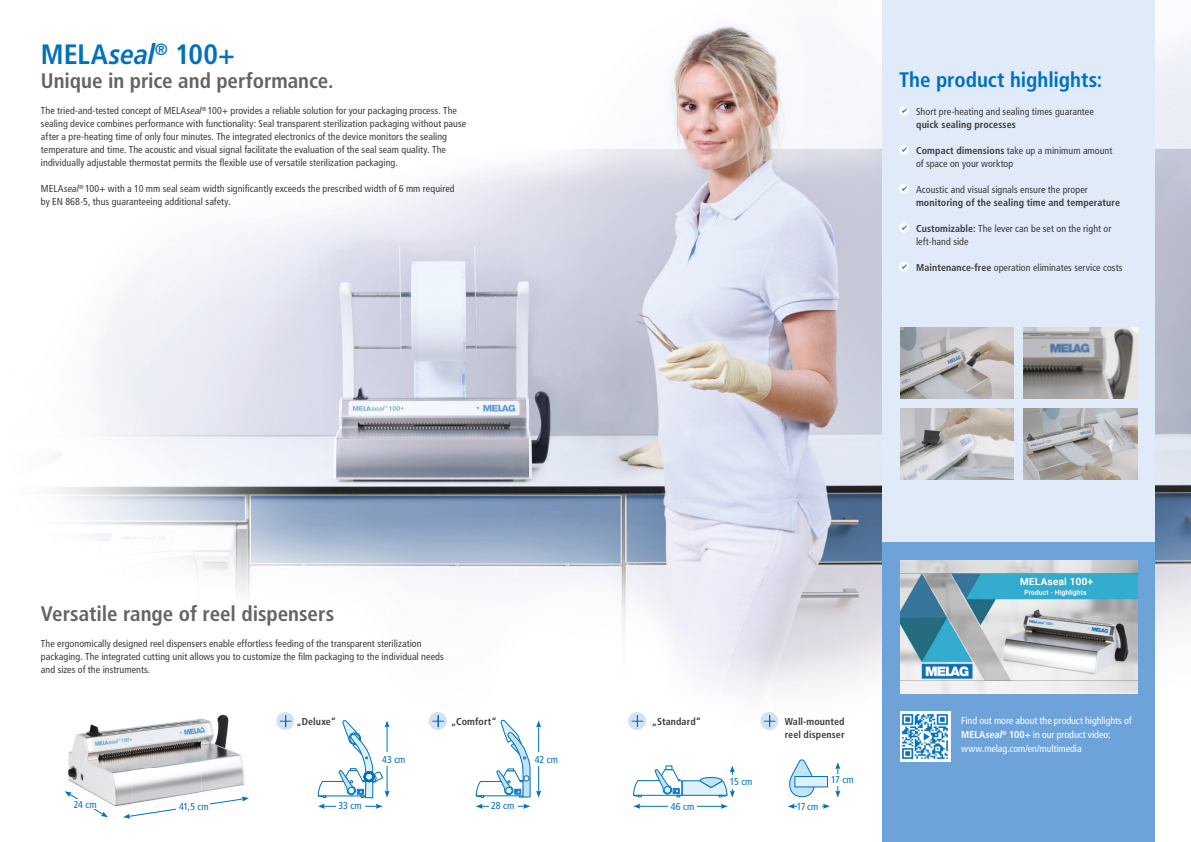
<style>
.page{position:relative;width:1191px;height:842px;background:#fff}
.page>*{position:absolute;margin:0;border:0;box-sizing:border-box;transform-origin:0 0}
.t1{font:700 condensed 28px "Frutiger LT Pro";color:#0071bb}
.t2{font:700 condensed 21px "Frutiger LT Pro";letter-spacing:-.005em;color:#646463}
.t3{font:700 condensed 21px "Frutiger LT Pro";letter-spacing:-.005em;color:#0071bb}
.t4{font:condensed 10px/13px "Frutiger LT Pro";letter-spacing:.005em;color:#3d3d3c}
.t5{font:700 condensed 10px/13px "Frutiger LT Pro";letter-spacing:.01em;color:#3d3d3c}
.t6{font:condensed 10px/14px "Frutiger LT Pro";letter-spacing:-.005em;color:#fff}
.t7{font:condensed 10px "Frutiger LT Pro";letter-spacing:.005em;color:#0071bb}
.s1{font-style:italic}
.s2{font-weight:700}
.s3{font-weight:700;font-style:italic}
</style>
<div class="page">
<img style="left:56px;top:25px;width:826px;height:784px">
<img style="left:1155px;top:44px;width:36px;height:597px">
<div style="left:882px;top:0;width:273px;height:842px;background:#e1eaf8"></div>
<div style="left:882px;top:543px;width:273px;height:299px;background:#6da3d8"></div>
<img style="left:900px;top:711px;width:50px;height:51px">
<img style="left:900px;top:560px;width:237px;height:134px">
<svg style="left:899px;top:106px;width:10px;height:10px"></svg>
<div style="left:899px;top:145px;width:10px;height:10px;background:#fff;border-radius:50%"></div>
<svg style="left:902px;top:147px;width:5px;height:5px"></svg>
<div style="left:899px;top:184px;width:10px;height:10px;background:#fff;border-radius:50%"></div>
<svg style="left:902px;top:186px;width:5px;height:5px"></svg>
<div style="left:899px;top:223px;width:10px;height:10px;background:#fff;border-radius:50%"></div>
<svg style="left:902px;top:224px;width:6px;height:6px"></svg>
<div style="left:899px;top:262px;width:10px;height:10px;background:#fff;border-radius:50%"></div>
<svg style="left:902px;top:263px;width:6px;height:6px"></svg>
<img style="left:900px;top:409px;width:113px;height:71px">
<img style="left:1024px;top:328px;width:113px;height:71px">
<img style="left:1024px;top:409px;width:113px;height:71px">
<img style="left:900px;top:328px;width:113px;height:71px">
<img style="left:63px;top:708px;width:208px;height:111px">
<img style="left:70px;top:794px;width:33px;height:20px">
<svg style="left:65px;top:791px;width:7px;height:6px"></svg>
<svg style="left:101px;top:811px;width:7px;height:6px"></svg>
<div style="left:71px;top:799px;width:27px;height:10px;background:#fff"></div>
<img style="left:129px;top:798px;width:114px;height:19px">
<svg style="left:123px;top:814px;width:7px;height:5px"></svg>
<svg style="left:242px;top:796px;width:7px;height:6px"></svg>
<div style="left:177px;top:802px;width:33px;height:10px;background:#fff"></div>
<svg style="left:787px;top:804px;width:43px;height:5px"></svg>
<svg style="left:835px;top:768px;width:5px;height:24px"></svg>
<div style="left:797px;top:802px;width:24px;height:8px;background:#fff"></div>
<div style="left:828px;top:774px;width:29px;height:12px;background:#fff"></div>
<div style="left:760px;top:712px;width:18px;height:18px;background:#d3e1f4;border-radius:50%"></div>
<svg style="left:764px;top:716px;width:11px;height:11px"></svg>
<svg style="left:788px;top:759px;width:28px;height:38px"></svg>
<div style="left:794px;top:776px;width:33px;height:11px;background:#def1f7;border:1px solid #0071bb"></div>
<img style="left:325px;top:806px;width:51px;height:1px">
<svg style="left:318px;top:804px;width:7px;height:5px"></svg>
<svg style="left:376px;top:804px;width:7px;height:5px"></svg>
<div style="left:336px;top:802px;width:28px;height:8px;background:#fff"></div>
<div style="left:380px;top:752px;width:33px;height:13px;background:#fff"></div>
<div style="left:276px;top:712px;width:18px;height:18px;background:#d3e1f4;border-radius:50%"></div>
<svg style="left:280px;top:716px;width:11px;height:11px"></svg>
<svg style="left:317px;top:720px;width:72px;height:78px"></svg>
<img style="left:483px;top:806px;width:40px;height:1px">
<svg style="left:476px;top:804px;width:7px;height:5px"></svg>
<svg style="left:523px;top:804px;width:7px;height:5px"></svg>
<img style="left:538px;top:728px;width:1px;height:63px">
<div style="left:489px;top:802px;width:28px;height:8px;background:#fff"></div>
<div style="left:532px;top:752px;width:34px;height:13px;background:#fff"></div>
<div style="left:429px;top:712px;width:18px;height:18px;background:#d3e1f4;border-radius:50%"></div>
<svg style="left:433px;top:716px;width:11px;height:11px"></svg>
<svg style="left:475px;top:719px;width:55px;height:79px"></svg>
<div style="left:628px;top:712px;width:18px;height:18px;background:#d3e1f4;border-radius:50%"></div>
<svg style="left:632px;top:716px;width:11px;height:11px"></svg>
<img style="left:640px;top:806px;width:80px;height:1px">
<svg style="left:633px;top:804px;width:7px;height:5px"></svg>
<svg style="left:720px;top:804px;width:8px;height:5px"></svg>
<div style="left:668px;top:802px;width:29px;height:8px;background:#fff"></div>
<div style="left:727px;top:775px;width:32px;height:13px;background:#fff"></div>
<svg style="left:633px;top:766px;width:102px;height:31px"></svg>
<h1 class="t1" style="left:41px;top:38px;width:195px">MELA<span class="s1">seal</span><sup>®</sup> 100+</h1>
<h2 class="t2" style="left:41px;top:68px;width:294px">Unique in price and performance.</h2>
<p class="t4" style="left:41px;top:104px;width:427px">The tried-and-tested concept of MELA<span class="s1">seal</span><sup>®</sup> 100+ provides a reliable solution for your packaging process. The sealing device combines performance with functionality: Seal transparent sterilization packaging without pause after a pre-heating time of only four minutes. The integrated electronics of the device monitors the sealing temperature and time. The acoustic and visual signal facilitate the evaluation of the seal seam quality. The individually adjustable thermostat permits the flexible use of versatile sterilization packaging.</p>
<p class="t4" style="left:41px;top:182px;width:415px">MELA<span class="s1">seal</span><sup>®</sup> 100+ with a 10 mm seal seam width significantly exceeds the prescribed width of 6 mm required by EN 868-5, thus guaranteeing additional safety.</p>
<h2 class="t3" style="left:899px;top:67px;width:205px">The product highlights:</h2>
<p class="t4" style="left:916px;top:105px;width:179px">Short pre-heating and sealing times guarantee</p>
<p class="t5" style="left:916px;top:118px;width:101px">quick sealing processes</p>
<p class="t4" style="left:916px;top:144px;width:198px"><span class="s2">Compact dimensions</span> take up a minimum amount of space on your worktop</p>
<p class="t4" style="left:916px;top:183px;width:173px">Acoustic and visual signals ensure the proper</p>
<p class="t5" style="left:916px;top:196px;width:205px">monitoring of the sealing time and temperature</p>
<p class="t4" style="left:916px;top:222px;width:197px"><span class="s2">Customizable:</span> The lever can be set on the right or left-hand side</p>
<p class="t4" style="left:916px;top:261px;width:208px"><span class="s2">Maintenance-free</span> operation eliminates service costs</p>
<h2 class="t2" style="left:41px;top:601px;width:295px">Versatile range of reel dispensers</h2>
<p class="t4" style="left:41px;top:637px;width:404px">The ergonomically designed reel dispensers enable effortless feeding of the transparent sterilization packaging. The integrated cutting unit allows you to customize the film packaging to the individual needs and sizes of the instruments.</p>
<p class="t5" style="left:296px;top:715px;width:41px">„Deluxe“</p>
<p class="t7" style="left:382px;top:753px;width:25px">43 cm</p>
<p class="t5" style="left:451px;top:715px;width:47px">„Comfort“</p>
<p class="t7" style="left:535px;top:753px;width:25px">42 cm</p>
<p class="t5" style="left:652px;top:715px;width:50px">„Standard“</p>
<p class="t5" style="left:784px;top:715px;width:61px">Wall-mounted reel dispenser</p>
<p class="t6" style="left:961px;top:714px;width:172px">Find out more about the product highlights of<br><span class="s2">MELA</span><span class="s3">seal</span><sup>®</sup> <span class="s2">100+</span> in our product video: www.melag.com/en/multimedia</p>
<p class="t7" style="left:730px;top:776px;width:24px">15 cm</p>
<p class="t7" style="left:831px;top:774px;width:24px">17 cm</p>
<p class="t7" style="left:74px;top:799px;width:24px">24 cm</p>
<p class="t7" style="left:179px;top:800px;width:31px">41,5 cm</p>
<p class="t7" style="left:338px;top:800px;width:25px">33 cm</p>
<p class="t7" style="left:491px;top:800px;width:25px">28 cm</p>
<p class="t7" style="left:671px;top:800px;width:25px">46 cm</p>
<p class="t7" style="left:797px;top:800px;width:23px">17 cm</p>
</div>
